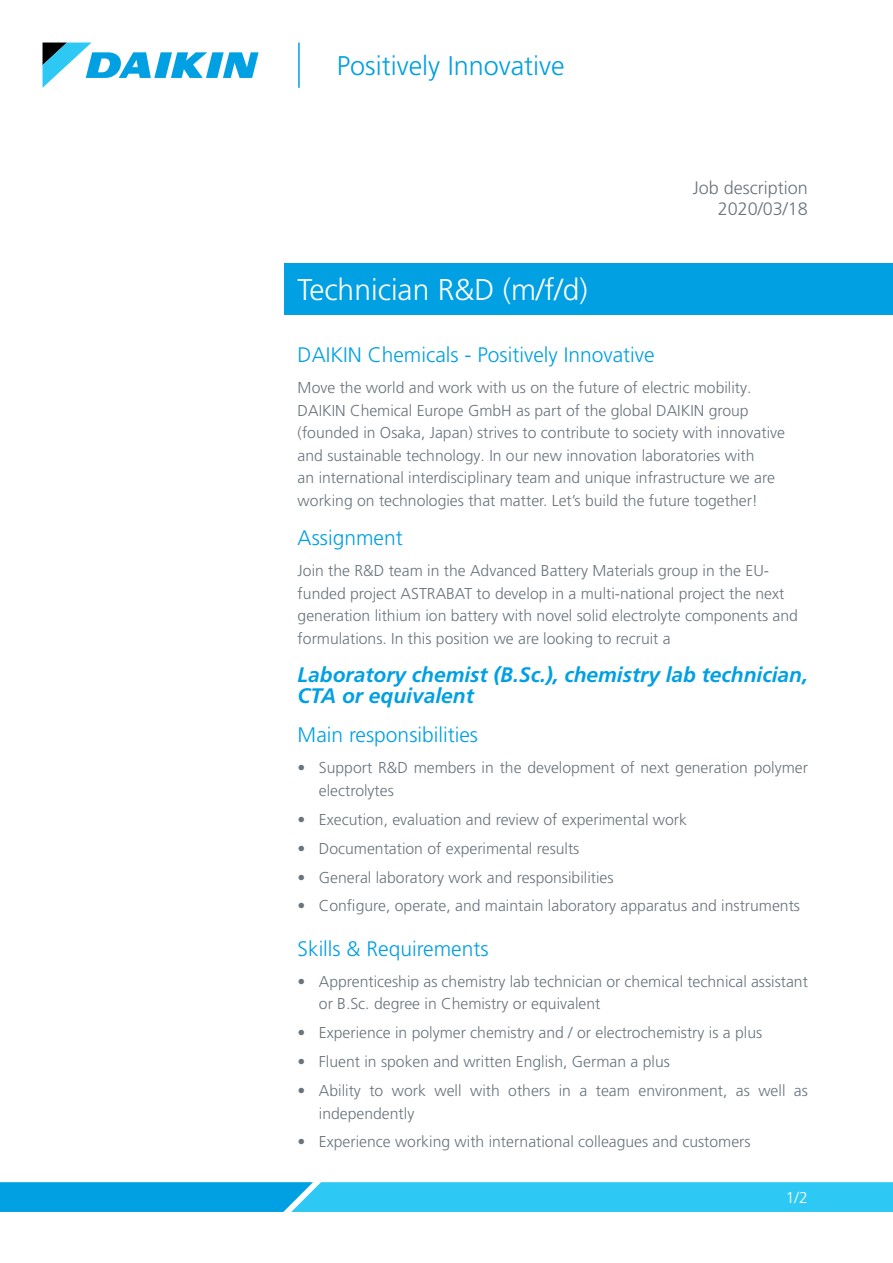
<style>
.page{position:relative;width:893px;height:1263px;background:#fff}
.page>*{position:absolute;margin:0;border:0;box-sizing:border-box;transform-origin:0 0}
.t1{font:300 30px "Frutiger LT Pro";color:#fff}
.t2{font:300 27px "Frutiger LT Pro";color:#00a0e3}
.t3{font:300 21px "Frutiger LT Pro";color:#00a0e3}
.t4{font:italic 700 21px/21px "Frutiger LT Pro";color:#00a0e3}
.t5{font:300 18px "Frutiger LT Pro";color:#6a747c}
.t6{font:300 15.75px/22.5px "Frutiger LT Pro";color:#6a747c}
.t7{font:300 15.75px "Frutiger LT Pro";color:#fff}
</style>
<div class="page">
<hr style="left:298px;top:43px;width:2px;height:45px;background:#00a0e3">
<svg style="left:43px;top:43px;width:216px;height:45px"></svg>
<div style="left:285px;top:264px;width:608px;height:51px;background:#00a0e3"></div>
<svg style="left:0;top:1182px;width:893px;height:30px;background:#2be"></svg>
<h2 class="t2" style="left:337px;top:50px;width:229px">Positively Innovative</h2>
<h1 class="t1" style="left:298px;top:273px;width:292px">Technician R&amp;D (m/f/d)</h1>
<p class="t5" style="left:693px;top:178px;width:117px">Job description</p>
<p class="t5" style="left:718px;top:199px;width:92px">2020/03/18</p>
<h3 class="t3" style="left:298px;top:343px;width:358px">DAIKIN Chemicals - Positively Innovative</h3>
<p class="t6" style="left:298px;top:377px;width:489px">Move the world and work with us on the future of electric mobility.<br>DAIKIN Chemical Europe GmbH as part of the global DAIKIN group (founded in Osaka, Japan) strives to contribute to society with innovative and sustainable technology. In our new innovation laboratories with<br>an international interdisciplinary team and unique infrastructure we are working on technologies that matter. Let’s build the future together!</p>
<h3 class="t3" style="left:298px;top:526px;width:107px">Assignment</h3>
<p class="t6" style="left:298px;top:560px;width:502px">Join the R&amp;D team in the Advanced Battery Materials group in the EU&shy;funded project ASTRABAT to develop in a multi-national project the next generation lithium ion battery with novel solid electrolyte components and formulations. In this position we are looking to recruit a</p>
<h3 class="t4" style="left:298px;top:664px;width:512px">Laboratory chemist (B.Sc.), chemistry lab technician,<br>CTA or equivalent</h3>
<h3 class="t3" style="left:298px;top:723px;width:182px">Main responsibilities</h3>
<p class="t6" style="left:319px;top:757px;width:490px;text-indent:-21px">• Support R&amp;D members in the development of next generation polymer electrolytes</p>
<p class="t6" style="left:298px;top:808px;width:391px">• Execution, evaluation and review of experimental work</p>
<p class="t6" style="left:298px;top:837px;width:283px">• Documentation of experimental results</p>
<p class="t6" style="left:298px;top:866px;width:317px">• General laboratory work and responsibilities</p>
<p class="t6" style="left:298px;top:895px;width:504px">• Configure, operate, and maintain laboratory apparatus and instruments</p>
<h3 class="t3" style="left:298px;top:936px;width:192px">Skills &amp; Requirements</h3>
<p class="t6" style="left:319px;top:970px;width:490px;text-indent:-21px">• Apprenticeship as chemistry lab technician or chemical technical assistant or B.Sc. degree in Chemistry or equivalent</p>
<p class="t6" style="left:298px;top:1022px;width:466px">• Experience in polymer chemistry and / or electrochemistry is a plus</p>
<p class="t6" style="left:298px;top:1050px;width:374px">• Fluent in spoken and written English, German a plus</p>
<p class="t6" style="left:319px;top:1079px;width:491px;text-indent:-21px">• Ability to work well with others in a team environment, as well as independently</p>
<p class="t6" style="left:298px;top:1131px;width:454px">• Experience working with international colleagues and customers</p>
<p class="t7" style="left:786px;top:1188px;width:23px">1/2</p>
</div>
